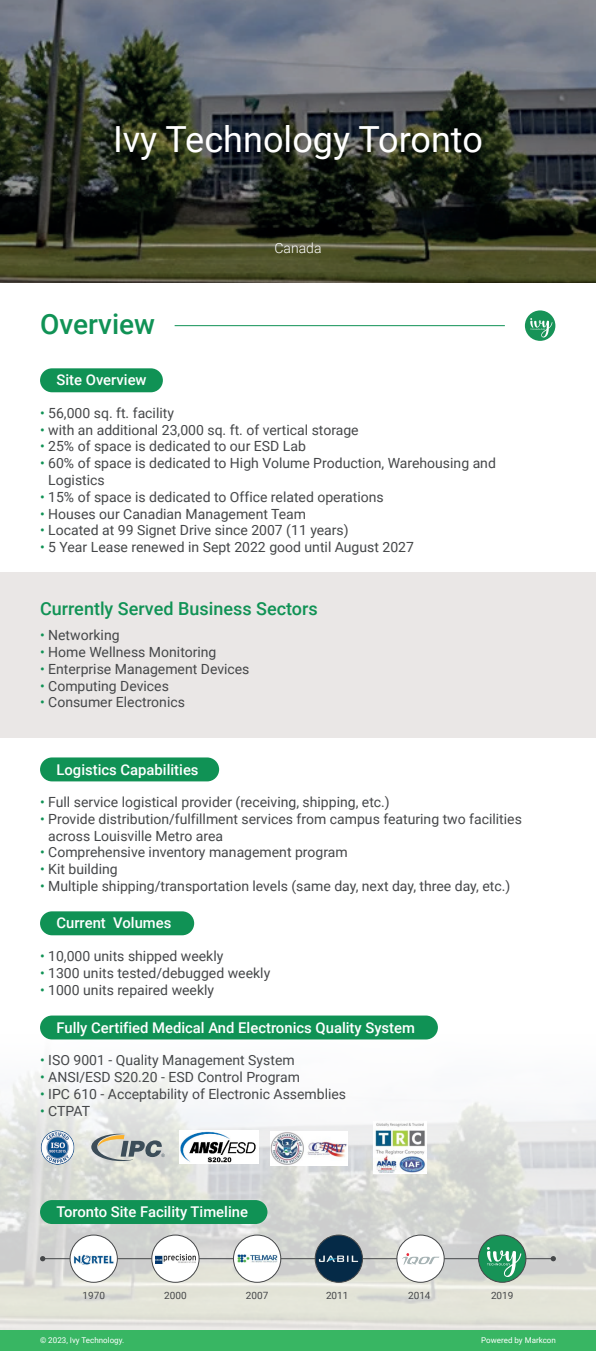
<style>
.page{position:relative;width:596px;height:1351px;background:#fff}
.page>*{position:absolute;margin:0;border:0;box-sizing:border-box;transform-origin:0 0}
.t1{font:36px "Roboto";color:#fff}
.t2{font:500 28px "Roboto";color:#109255}
.t3{font:500 18px "Roboto";color:#109255}
.t4{font:500 14.8px "Roboto";color:#fff}
.t5{font:14px "Roboto";color:#454749}
.t6{font:300 14px "Roboto";color:#fff}
.t7{font:10px "Roboto";color:#454749}
.t8{font:8px "Roboto";color:#fff}
.s1{color:#109255}
.s2{color:rgb(16 146 85/0)}
</style>
<div class="page">
<img style="left:0;top:1165px;width:595px;height:165px">
<svg style="left:0;top:1033px;width:595px;height:132px"></svg>
<div style="left:0;top:1330px;width:595px;height:21px;background:#38b663"></div>
<div style="left:0;top:572px;width:595px;height:165px;background:#eae7e6"></div>
<svg style="left:524px;top:310px;width:31px;height:31px"></svg>
<svg style="left:530px;top:318px;width:22px;height:19px"></svg>
<hr style="left:174px;top:325px;width:330px;height:1px;background:#109255">
<div style="left:40px;top:368px;width:123px;height:24px;background:#109255;border-radius:12px"></div>
<div style="left:40px;top:911px;width:154px;height:24px;background:#109255;border-radius:12px"></div>
<div style="left:40px;top:757px;width:179px;height:24px;background:#109255;border-radius:12px"></div>
<svg style="left:0;top:0;width:595px;height:283px;background:#434942"></svg>
<div style="left:40px;top:1015px;width:397px;height:24px;background:#109255;border-radius:12px"></div>
<img style="left:40px;top:1131px;width:34px;height:33px">
<svg style="left:91px;top:1133px;width:74px;height:28px;background:#afb2ad"></svg>
<hr style="left:43px;top:1258px;width:510px;height:1px;background:#454749">
<svg style="left:40px;top:1256px;width:5px;height:5px"></svg>
<svg style="left:550px;top:1256px;width:5px;height:5px"></svg>
<div style="left:40px;top:1200px;width:227px;height:24px;background:#109255;border-radius:12px"></div>
<div style="left:70px;top:1235px;width:47px;height:47px;background:#fff;border-radius:50%"></div>
<div style="left:70px;top:1234px;width:47px;height:48px;border:1px solid #454749;border-radius:50%"></div>
<div style="left:152px;top:1235px;width:47px;height:47px;background:#fff;border-radius:50%"></div>
<div style="left:151px;top:1234px;width:48px;height:48px;border:1px solid #454749;border-radius:50%"></div>
<div style="left:233px;top:1235px;width:47px;height:47px;background:#fff;border-radius:50%"></div>
<div style="left:233px;top:1234px;width:48px;height:48px;border:1px solid #454749;border-radius:50%"></div>
<img style="left:315px;top:1235px;width:47px;height:47px;border-radius:24px">
<div style="left:315px;top:1234px;width:47px;height:48px;border:1px solid #454749;border-radius:50%"></div>
<div style="left:396px;top:1235px;width:48px;height:47px;background:#fff;border-radius:50%"></div>
<div style="left:396px;top:1234px;width:48px;height:48px;border:1px solid #454749;border-radius:50%"></div>
<img style="left:402px;top:1253px;width:37px;height:12px">
<div style="left:478px;top:1234px;width:48px;height:48px;background:#179357;border:1px solid #454749;border-radius:50%"></div>
<svg style="left:486px;top:1247px;width:35px;height:30px"></svg>
<img style="left:179px;top:1130px;width:79px;height:34px">
<img style="left:270px;top:1131px;width:77px;height:34px">
<img style="left:373px;top:1121px;width:53px;height:52px">
<img style="left:73px;top:1254px;width:41px;height:11px">
<img style="left:155px;top:1255px;width:40px;height:8px">
<img style="left:237px;top:1254px;width:40px;height:9px">
<h1 class="t1" style="left:113px;top:114px;width:371px">Ivy Technology Toronto</h1>
<h2 class="t2" style="left:40px;top:304px;width:116px">Overview</h2>
<p class="t4" style="left:56px;top:370px;width:92px">Site Overview</p>
<p class="t6" style="left:274px;top:238px;width:49px">Canada</p>
<p class="t5" style="left:40px;top:403px;width:135px"><span class="s1">•</span> 56,000 sq. ft. facility</p>
<p class="t5" style="left:40px;top:420px;width:320px"><span class="s1">•</span> with an additional 23,000 sq. ft. of vertical storage</p>
<p class="t5" style="left:40px;top:436px;width:267px"><span class="s1">•</span> 25% of space is dedicated to our ESD Lab</p>
<p class="t5" style="left:40px;top:453px;width:457px"><span class="s1">•</span> 60% of space is dedicated to High Volume Production, Warehousing and</p>
<p class="t5" style="left:40px;top:470px;width:66px"><span class="s2">•</span> Logistics</p>
<p class="t5" style="left:40px;top:487px;width:345px"><span class="s1">•</span> 15% of space is dedicated to Office related operations</p>
<p class="t5" style="left:40px;top:504px;width:267px"><span class="s1">•</span> Houses our Canadian Management Team</p>
<p class="t5" style="left:40px;top:520px;width:310px"><span class="s1">•</span> Located at 99 Signet Drive since 2007 (11 years)</p>
<p class="t5" style="left:40px;top:537px;width:375px"><span class="s1">•</span> 5 Year Lease renewed in Sept 2022 good until August 2027</p>
<p class="t3" style="left:40px;top:596px;width:279px">Currently Served Business Sectors</p>
<p class="t5" style="left:40px;top:625px;width:81px"><span class="s1">•</span> Networking</p>
<p class="t5" style="left:40px;top:642px;width:178px"><span class="s1">•</span> Home Wellness Monitoring</p>
<p class="t5" style="left:40px;top:659px;width:211px"><span class="s1">•</span> Enterprise Management Devices</p>
<p class="t5" style="left:40px;top:676px;width:130px"><span class="s1">•</span> Computing Devices</p>
<p class="t5" style="left:40px;top:692px;width:146px"><span class="s1">•</span> Consumer Electronics</p>
<p class="t4" style="left:56px;top:759px;width:143px">Logistics Capabilities</p>
<p class="t5" style="left:40px;top:792px;width:351px"><span class="s1">•</span> Full service logistical provider (receiving, shipping, etc.)</p>
<p class="t5" style="left:40px;top:809px;width:483px"><span class="s1">•</span> Provide distribution/fulfillment services from campus featuring two facilities</p>
<p class="t5" style="left:40px;top:826px;width:184px"><span class="s2">•</span> across Louisville Metro area</p>
<p class="t5" style="left:40px;top:842px;width:309px"><span class="s1">•</span> Comprehensive inventory management program</p>
<p class="t5" style="left:40px;top:859px;width:79px"><span class="s1">•</span> Kit building</p>
<p class="t5" style="left:40px;top:876px;width:471px"><span class="s1">•</span> Multiple shipping/transportation levels (same day, next day, three day, etc.)</p>
<p class="t4" style="left:56px;top:913px;width:116px">Current Volumes</p>
<p class="t5" style="left:40px;top:946px;width:185px"><span class="s1">•</span> 10,000 units shipped weekly</p>
<p class="t5" style="left:40px;top:963px;width:231px"><span class="s1">•</span> 1300 units tested/debugged weekly</p>
<p class="t5" style="left:40px;top:979px;width:175px"><span class="s1">•</span> 1000 units repaired weekly</p>
<p class="t4" style="left:56px;top:1017px;width:360px">Fully Certified Medical And Electronics Quality System</p>
<p class="t5" style="left:40px;top:1050px;width:256px"><span class="s1">•</span> ISO 9001 - Quality Management System</p>
<p class="t5" style="left:40px;top:1067px;width:261px"><span class="s1">•</span> ANSI/ESD S20.20 - ESD Control Program</p>
<p class="t5" style="left:40px;top:1084px;width:307px"><span class="s1">•</span> IPC 610 - Acceptability of Electronic Assemblies</p>
<p class="t5" style="left:40px;top:1100px;width:51px"><span class="s1">•</span> CTPAT</p>
<p class="t4" style="left:56px;top:1201px;width:193px">Toronto Site Facility Timeline</p>
<p class="t7" style="left:82px;top:1288px;width:24px">1970</p>
<p class="t7" style="left:164px;top:1288px;width:24px">2000</p>
<p class="t7" style="left:246px;top:1288px;width:24px">2007</p>
<p class="t7" style="left:326px;top:1288px;width:24px">2011</p>
<p class="t7" style="left:408px;top:1288px;width:24px">2014</p>
<p class="t7" style="left:490px;top:1288px;width:24px">2019</p>
<p class="t8" style="left:40px;top:1335px;width:86px">© 2023, Ivy Technology.</p>
<p class="t8" style="left:481px;top:1335px;width:76px">Powered by Markcon</p>
</div>
